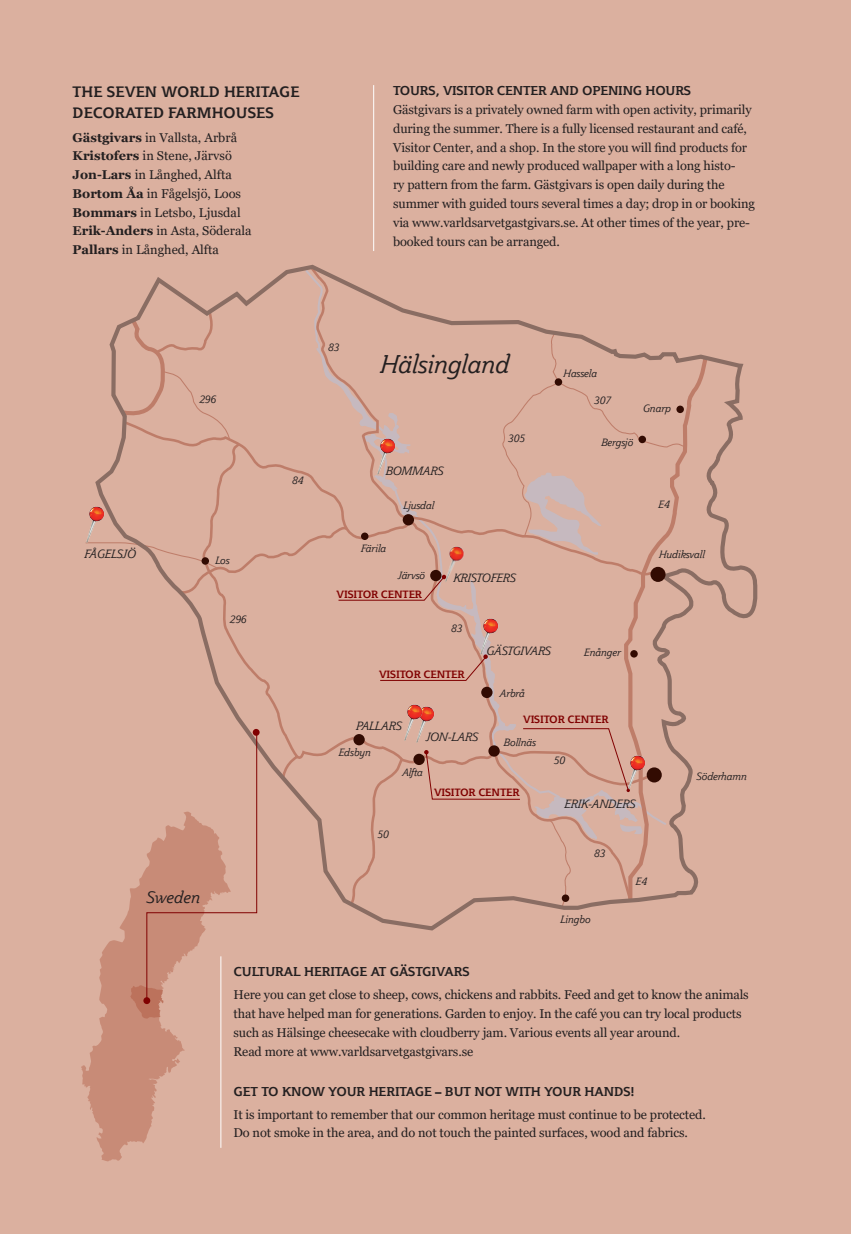
<style>
.page{position:relative;width:851px;height:1234px;background:#fff}
.page>*{position:absolute;margin:0;border:0;box-sizing:border-box;transform-origin:0 0}
.t1{font:italic 25.5px "Plume";letter-spacing:-.015em;color:#231f20}
.t2{font:italic 16.5px "Plume";color:#231f20}
.t3{font:700 15px/21px "Plume";color:#231f20}
.t4{font:12.75px/18.8px "Georgia";letter-spacing:-.01em;color:#231f20}
.t5{font:700 12.75px "Plume";letter-spacing:-.01em;color:#231f20}
.t6{font:italic 11.85px "Plume";letter-spacing:-.015em;color:#231f20}
.t7{font:italic 10.5px "Plume";letter-spacing:-.015em;color:#231f20}
.t8{font:700 10.5px "Plume";letter-spacing:-.015em;color:#800101}
.s1{font-weight:700}
</style>
<div class="page">
<div style="left:0;top:0;width:850px;height:1233px;background:#dbb09f"></div>
<svg style="left:93px;top:264px;width:665px;height:667px"></svg>
<div style="left:646px;top:767px;width:15px;height:15px;background:#320b02;border-radius:50%"></div>
<svg style="left:430px;top:569px;width:11px;height:12px"></svg>
<div style="left:402px;top:514px;width:12px;height:11px;background:#320b02;border-radius:50%"></div>
<div style="left:676px;top:405px;width:7px;height:8px;background:#320b02;border-radius:50%"></div>
<div style="left:361px;top:532px;width:7px;height:8px;background:#320b02;border-radius:50%"></div>
<div style="left:650px;top:566px;width:15px;height:15px;background:#320b02;border-radius:50%"></div>
<div style="left:638px;top:435px;width:8px;height:8px;background:#320b02;border-radius:50%"></div>
<div style="left:554px;top:378px;width:8px;height:8px;background:#320b02;border-radius:50%"></div>
<img style="left:652px;top:753px;width:1px;height:38px">
<img style="left:86px;top:504px;width:25px;height:38px">
<div style="left:201px;top:557px;width:8px;height:7px;background:#320b02;border-radius:50%"></div>
<svg style="left:338px;top:574px;width:314px;height:332px"></svg>
<img style="left:442px;top:544px;width:30px;height:39px">
<svg style="left:81px;top:810px;width:141px;height:351px"></svg>
<svg style="left:130px;top:732px;width:127px;height:286px"></svg>
<svg style="left:143px;top:996px;width:7px;height:7px"></svg>
<div style="left:253px;top:728px;width:6px;height:7px;background:#800101;border-radius:50%"></div>
<hr style="left:373px;top:85px;width:1px;height:166px;background:#fff">
<p class="t3" style="left:73px;top:81px;width:228px">THE SEVEN WORLD HERITAGE<br>DECORATED FARMHOUSES</p>
<p class="t4" style="left:73px;top:128px;width:166px"><span class="s1">Gästgivars</span> in Vallsta, Arbrå</p>
<p class="t4" style="left:73px;top:147px;width:161px"><span class="s1">Kristofers</span> in Stene, Järvsö</p>
<p class="t4" style="left:73px;top:165px;width:161px"><span class="s1">Jon-Lars</span> in Långhed, Alfta</p>
<p class="t4" style="left:73px;top:184px;width:170px"><span class="s1">Bortom Åa</span> in Fågelsjö, Loos</p>
<p class="t4" style="left:73px;top:203px;width:169px"><span class="s1">Bommars</span> in Letsbo, Ljusdal</p>
<p class="t4" style="left:73px;top:222px;width:180px"><span class="s1">Erik-Anders</span> in Asta, Söderala</p>
<p class="t4" style="left:73px;top:240px;width:148px"><span class="s1">Pallars</span> in Långhed, Alfta</p>
<p class="t5" style="left:393px;top:83px;width:299px">TOURS, VISITOR CENTER AND OPENING HOURS</p>
<p class="t4" style="left:393px;top:101px;width:363px">Gästgivars is a privately owned farm with open activity, primarily during the summer. There is a fully licensed restaurant and café, Visitor Center, and a shop. In the store you will find products for building care and newly produced wallpaper with a long histo-<br>ry pattern from the farm. Gästgivars is open daily during the summer with guided tours several times a day; drop in or booking via www.varldsarvetgastgivars.se. At other times of the year, pre&shy;booked tours can be arranged.</p>
<p class="t6" style="left:84px;top:546px;width:53px">FÅGELSJÖ</p>
<p class="t7" style="left:199px;top:392px;width:19px">296</p>
<p class="t7" style="left:215px;top:553px;width:16px">Los</p>
<p class="t7" style="left:229px;top:612px;width:19px">296</p>
<p class="t2" style="left:146px;top:885px;width:55px">Sweden</p>
<p class="t7" style="left:291px;top:473px;width:13px">84</p>
<p class="t7" style="left:327px;top:340px;width:13px">83</p>
<p class="t1" style="left:378px;top:347px;width:131px">Hälsingland</p>
<p class="t6" style="left:385px;top:463px;width:59px">BOMMARS</p>
<p class="t7" style="left:402px;top:498px;width:32px">Ljusdal</p>
<p class="t7" style="left:507px;top:431px;width:19px">305</p>
<p class="t7" style="left:563px;top:367px;width:35px">Hassela</p>
<p class="t7" style="left:593px;top:393px;width:19px">307</p>
<p class="t7" style="left:600px;top:435px;width:34px">Bergsjö</p>
<p class="t7" style="left:642px;top:401px;width:29px">Gnarp</p>
<p class="t7" style="left:657px;top:497px;width:13px">E4</p>
<p class="t7" style="left:360px;top:541px;width:27px">Färila</p>
<p class="t7" style="left:397px;top:568px;width:29px">Järvsö</p>
<p class="t8" style="left:336px;top:587px;width:87px">VISITOR CENTER</p>
<p class="t6" style="left:452px;top:569px;width:64px">KRISTOFERS</p>
<p class="t7" style="left:450px;top:621px;width:13px">83</p>
<p class="t6" style="left:486px;top:642px;width:66px">GÄSTGIVARS</p>
<p class="t8" style="left:379px;top:667px;width:87px">VISITOR CENTER</p>
<p class="t7" style="left:499px;top:685px;width:26px">Arbrå</p>
<p class="t7" style="left:583px;top:645px;width:38px">Enånger</p>
<p class="t6" style="left:355px;top:718px;width:47px">PALLARS</p>
<p class="t7" style="left:338px;top:745px;width:34px">Edsbyn</p>
<p class="t6" style="left:425px;top:728px;width:54px">JON-LARS</p>
<p class="t7" style="left:401px;top:765px;width:22px">Alfta</p>
<p class="t8" style="left:523px;top:712px;width:87px">VISITOR CENTER</p>
<p class="t7" style="left:503px;top:734px;width:34px">Bollnäs</p>
<p class="t7" style="left:553px;top:753px;width:13px">50</p>
<p class="t8" style="left:434px;top:785px;width:87px">VISITOR CENTER</p>
<p class="t7" style="left:658px;top:547px;width:48px">Hudiksvall</p>
<p class="t7" style="left:695px;top:769px;width:52px">Söderhamn</p>
<p class="t7" style="left:377px;top:827px;width:13px">50</p>
<p class="t6" style="left:564px;top:796px;width:72px">ERIK-ANDERS</p>
<p class="t7" style="left:593px;top:846px;width:13px">83</p>
<p class="t7" style="left:560px;top:912px;width:32px">Lingbo</p>
<p class="t7" style="left:635px;top:874px;width:13px">E4</p>
<p class="t5" style="left:233px;top:963px;width:237px">CULTURAL HERITAGE AT GÄSTGIVARS</p>
<p class="t4" style="left:233px;top:985px;width:516px">Here you can get close to sheep, cows, chickens and rabbits. Feed and get to know the animals that have helped man for generations. Garden to enjoy. In the café you can try local products such as Hälsinge cheesecake with cloudberry jam. Various events all year around.<br>Read more at www.varldsarvetgastgivars.se</p>
<p class="t5" style="left:233px;top:1082px;width:402px">GET TO KNOW YOUR HERITAGE – BUT NOT WITH YOUR HANDS!</p>
<p class="t4" style="left:233px;top:1104px;width:474px">It is important to remember that our common heritage must continue to be protected.<br>Do not smoke in the area, and do not touch the painted surfaces, wood and fabrics.</p>
</div>
